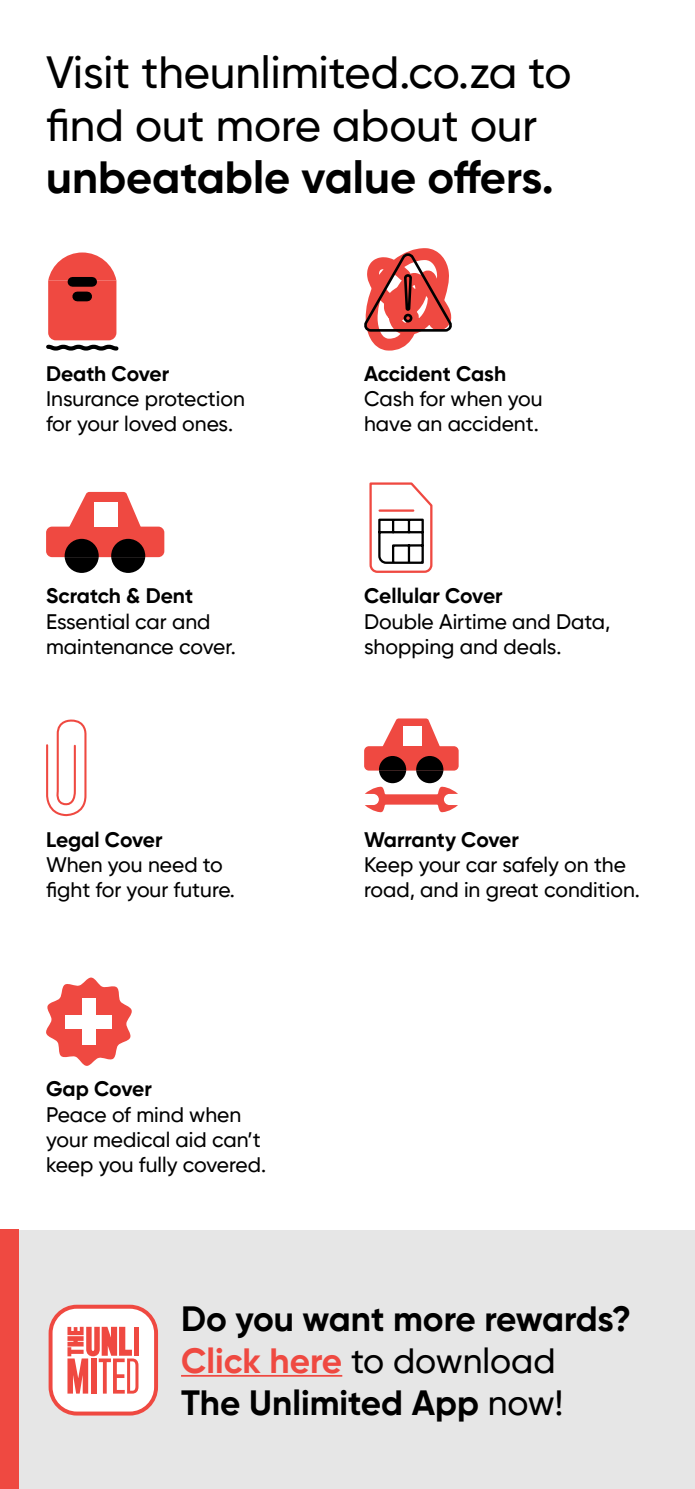
<style>
.page{position:relative;width:695px;height:1489px;background:#fff}
.page>*{position:absolute;margin:0;border:0;box-sizing:border-box;transform-origin:0 0}
.t1{font:500 45px/52.5px "Gilroy";color:#000}
.t2{font:700 45px "Gilroy";color:#000}
.t3{font:700 35px/42px "Gilroy";color:#000}
.t4{font:500 21px/25.2px "Gilroy";color:#000}
.t5{font:700 21px "Gilroy";color:#000}
.s1{color:#ef4941}
.s2{font-weight:500}
</style>
<div class="page">
<svg style="left:369px;top:482px;width:64px;height:91px"></svg>
<hr style="left:379px;top:509px;width:34px;height:2px;background:#ef4941">
<svg style="left:69px;top:492px;width:72px;height:34px"></svg>
<div style="left:46px;top:526px;width:118px;height:31px;background:#ef4941;border-radius:6px"></div>
<svg style="left:65px;top:539px;width:34px;height:34px"></svg>
<svg style="left:111px;top:539px;width:34px;height:34px"></svg>
<div style="left:95px;top:502px;width:23px;height:24px;background:#fff"></div>
<svg style="left:364px;top:248px;width:88px;height:103px"></svg>
<svg style="left:46px;top:252px;width:73px;height:99px"></svg>
<svg style="left:46px;top:719px;width:41px;height:98px"></svg>
<svg style="left:365px;top:718px;width:93px;height:94px"></svg>
<svg style="left:46px;top:977px;width:86px;height:89px"></svg>
<div style="left:66px;top:1014px;width:46px;height:14px;background:#fff"></div>
<div style="left:82px;top:998px;width:14px;height:46px;background:#fff"></div>
<div style="left:0;top:1229px;width:694px;height:259px;background:#e6e6e6"></div>
<div style="left:0;top:1229px;width:19px;height:259px;background:#ef4941"></div>
<hr style="left:181px;top:1374px;width:161px;height:2px;background:#ef4941">
<svg style="left:49px;top:1304px;width:109px;height:111px;background:#f7bcb9"></svg>
<h1 class="t1" style="left:46px;top:46px;width:527px">Visit theunlimited.co.za to find out more about our</h1>
<h1 class="t2" style="left:46px;top:149px;width:509px">unbeatable value offers.</h1>
<p class="t5" style="left:46px;top:360px;width:125px">Death Cover</p>
<p class="t4" style="left:46px;top:386px;width:200px">Insurance protection for your loved ones.</p>
<p class="t5" style="left:46px;top:583px;width:148px">Scratch &amp; Dent</p>
<p class="t4" style="left:46px;top:608px;width:191px">Essential car and maintenance cover.</p>
<p class="t5" style="left:46px;top:826px;width:118px">Legal Cover</p>
<p class="t4" style="left:46px;top:851px;width:190px">When you need to fight for your future.</p>
<p class="t5" style="left:46px;top:1075px;width:107px">Gap Cover</p>
<p class="t4" style="left:46px;top:1101px;width:221px">Peace of mind when your medical aid can’t keep you fully covered.</p>
<p class="t5" style="left:364px;top:360px;width:143px">Accident Cash</p>
<p class="t4" style="left:364px;top:386px;width:180px">Cash for when you have an accident.</p>
<p class="t5" style="left:364px;top:583px;width:140px">Cellular Cover</p>
<p class="t4" style="left:364px;top:608px;width:248px">Double Airtime and Data, shopping and deals.</p>
<p class="t5" style="left:364px;top:826px;width:156px">Warranty Cover</p>
<p class="t4" style="left:364px;top:851px;width:277px">Keep your car safely on the road, and in great condition.</p>
<h2 class="t3" style="left:181px;top:1297px;width:451px">Do you want more rewards?<br><span class="s1">Click here</span> <span class="s2">to download<br></span>The Unlimited App <span class="s2">now!</span></h2>
</div>
